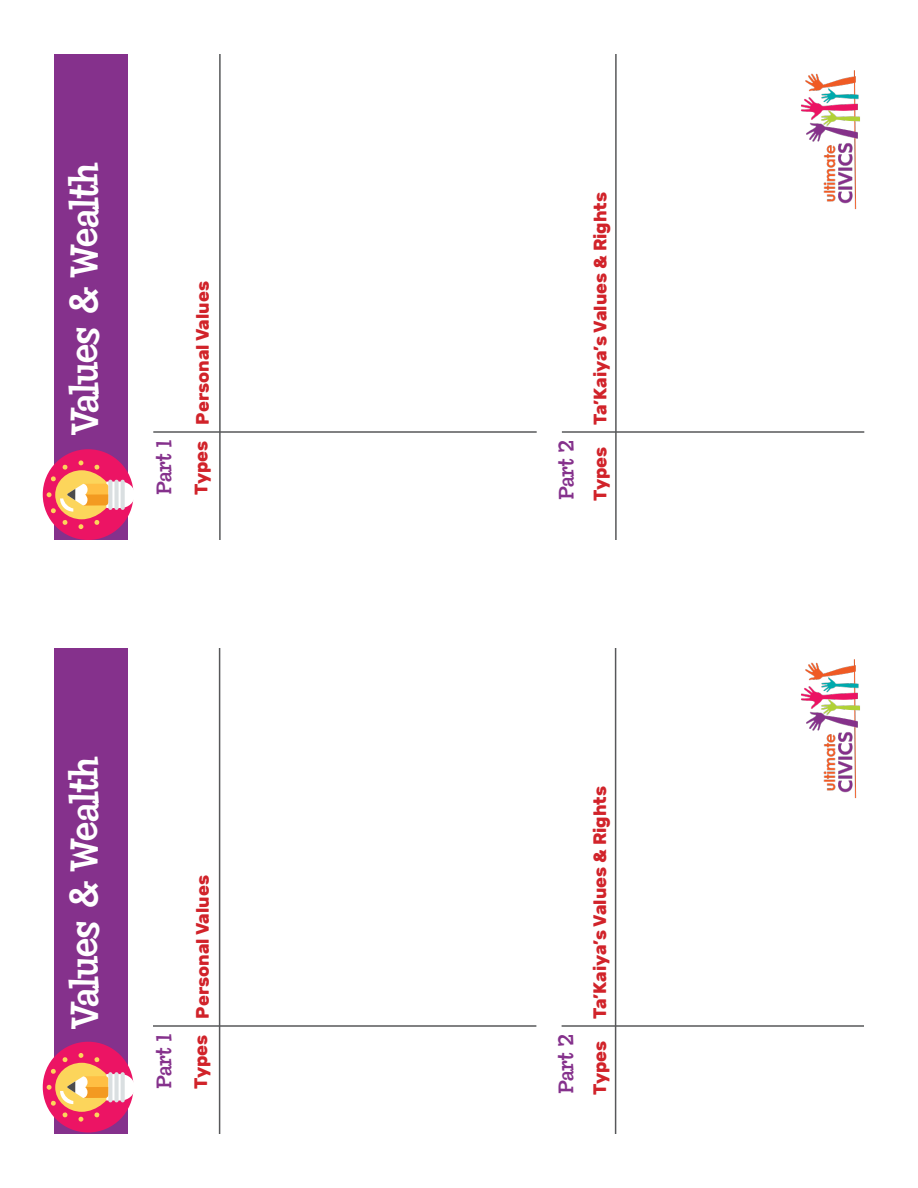
<style>
.page{position:relative;width:918px;height:1188px;background:#fff}
.page>*{position:absolute;margin:0;border:0;box-sizing:border-box;transform-origin:0 0}
.t1{font:39px "Chowderhead";letter-spacing:-.01em;color:#fff}
.t2{font:21px "Chowderhead";letter-spacing:-.055em;color:#85318c}
.t3{font:700 18px "Rubik";color:#d1232a}
</style>
<div class="page">
<div style="left:54px;top:648px;width:74px;height:486px;background:#85318c"></div>
<div style="left:54px;top:54px;width:74px;height:486px;background:#85318c"></div>
<hr style="left:153px;top:1025px;width:383px;height:2px;background:#57585a">
<hr style="left:562px;top:1025px;width:302px;height:2px;background:#57585a">
<hr style="left:219px;top:648px;width:1px;height:486px;background:#57585a">
<hr style="left:615px;top:648px;width:1px;height:486px;background:#57585a">
<hr style="left:153px;top:431px;width:384px;height:2px;background:#57585a">
<hr style="left:562px;top:431px;width:302px;height:2px;background:#57585a">
<hr style="left:219px;top:54px;width:2px;height:486px;background:#57585a">
<hr style="left:615px;top:54px;width:2px;height:486px;background:#57585a">
<img style="left:801px;top:70px;width:59px;height:140px">
<img style="left:801px;top:659px;width:59px;height:140px">
<div style="left:43px;top:449px;width:91px;height:91px;background:#ec1464;border-radius:50%"></div>
<svg style="left:47px;top:460px;width:87px;height:69px"></svg>
<div style="left:43px;top:1042px;width:91px;height:90px;background:#ec1464;border-radius:50%"></div>
<svg style="left:47px;top:1053px;width:87px;height:69px"></svg>
<p class="t1" style="left:62px;top:434px;width:275px;rotate:-90deg">Values &amp; Wealth</p>
<p class="t3" style="left:192px;top:424px;width:145px;rotate:-90deg">Personal Values</p>
<p class="t3" style="left:590px;top:424px;width:234px;rotate:-90deg">Ta’Kaiya’s Values &amp; Rights</p>
<p class="t2" style="left:152px;top:494px;width:55px;rotate:-90deg">Part 1</p>
<p class="t2" style="left:554px;top:499px;width:60px;rotate:-90deg">Part 2</p>
<p class="t3" style="left:191px;top:495px;width:56px;rotate:-90deg">Types</p>
<p class="t3" style="left:590px;top:501px;width:56px;rotate:-90deg">Types</p>
<p class="t1" style="left:62px;top:1028px;width:275px;rotate:-90deg">Values &amp; Wealth</p>
<p class="t3" style="left:192px;top:1018px;width:145px;rotate:-90deg">Personal Values</p>
<p class="t3" style="left:590px;top:1018px;width:234px;rotate:-90deg">Ta’Kaiya’s Values &amp; Rights</p>
<p class="t2" style="left:152px;top:1088px;width:55px;rotate:-90deg">Part 1</p>
<p class="t2" style="left:554px;top:1093px;width:60px;rotate:-90deg">Part 2</p>
<p class="t3" style="left:190px;top:1089px;width:56px;rotate:-90deg">Types</p>
<p class="t3" style="left:589px;top:1095px;width:56px;rotate:-90deg">Types</p>
</div>
